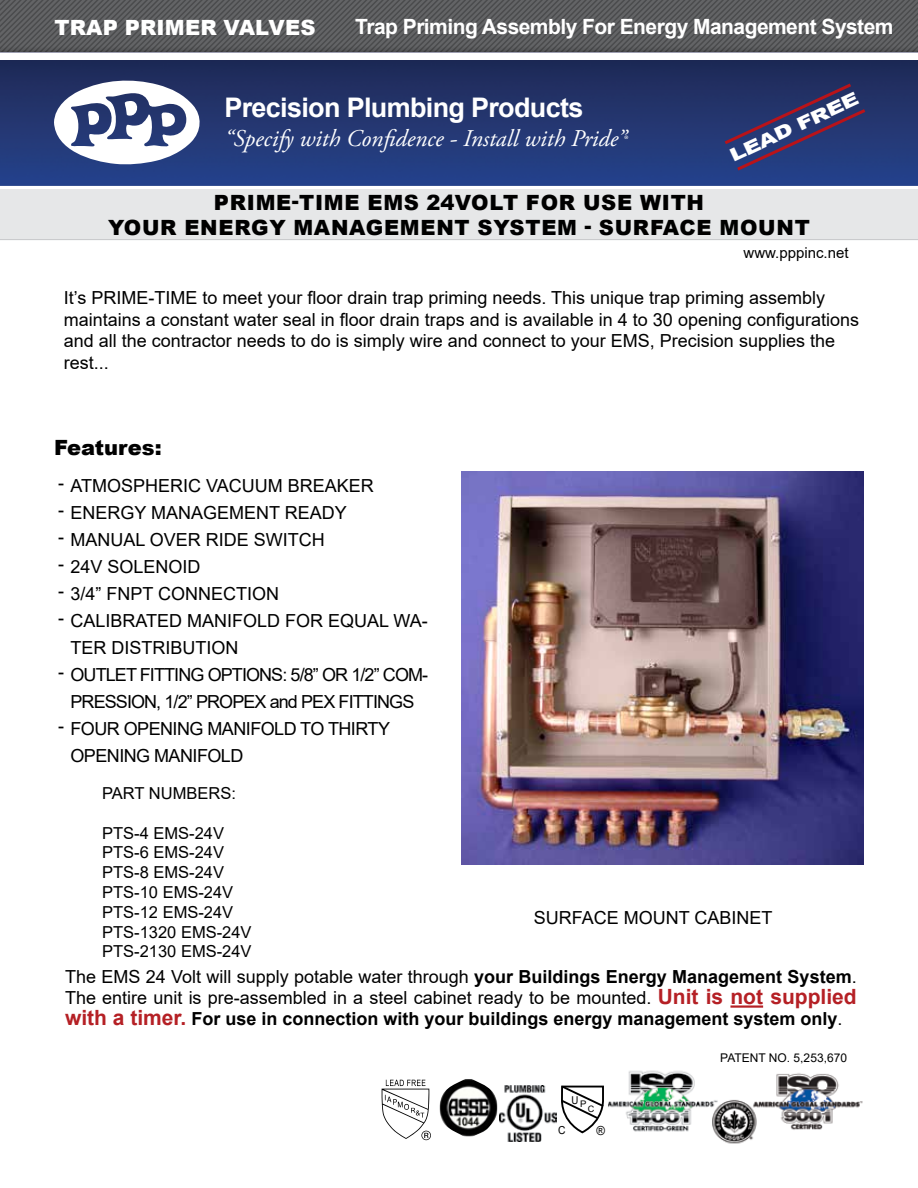
<style>
.page{position:relative;width:918px;height:1188px;background:#fff}
.page>*{position:absolute;margin:0;border:0;box-sizing:border-box;transform-origin:0 0}
.t1{font:700 27px "Arial";letter-spacing:-.025em;color:#fff}
.t2{font:italic 24px "Adobe Garamond Pro";color:#fff}
.t3{font:900 21px/25.2px "Arial";letter-spacing:.035em;color:#000;text-align:center}
.t4{font:700 21px "Arial";letter-spacing:-.025em;color:#fff}
.t5{font:900 21px "Arial";letter-spacing:.01em;color:#fff}
.t6{font:900 21px "Arial";color:#000}
.t7{font:18px/27px "Arial";color:#000}
.t8{font:900 18px "Arial";color:#fff;scale:1.31 1}
.t9{font:16.5px/19.8px "Arial";color:#000}
.t10{font:15px "Arial";color:#000}
.t11{font:12.45px "Arial";color:#000;scale:.93 1}
.t12{font:12px "Arial";color:#000}
.t13{font:10.95px "Arial";color:#000;scale:.93 1}
.t14{font:10.8px "Arial";color:#000;scale:.89 1}
.t15{font:8.85px "Arial";color:#000}
.s1{font-size:13.95px}
.s2{font-weight:700}
.s3{font-weight:700;font-size:21px;color:#b52025}
</style>
<div class="page">
<img style="left:0;top:173px;width:918px;height:13px">
<div style="left:0;top:189px;width:918px;height:51px;background:#e6e7e8"></div>
<hr style="left:730px;top:1005px;width:33px;height:3px;background:#b52025">
<img style="left:439px;top:1079px;width:59px;height:58px">
<img style="left:608px;top:1070px;width:254px;height:74px">
<img style="left:499px;top:1086px;width:58px;height:56px">
<img style="left:462px;top:471px;width:402px;height:394px">
<svg style="left:382px;top:1080px;width:49px;height:60px"></svg>
<svg style="left:0;top:0;width:918px;height:173px;background:#455073"></svg>
<svg style="left:561px;top:1085px;width:43px;height:47px"></svg>
<p class="t5" style="left:54px;top:12px;width:263px">TRAP PRIMER VALVES</p>
<p class="t4" style="left:355px;top:12px;width:540px">Trap Priming Assembly For Energy Management System</p>
<h1 class="t1" style="left:224px;top:88px;width:361px">Precision Plumbing Products</h1>
<h2 class="t2" style="left:224px;top:124px;width:404px">“Specify with Confidence - Install with Pride”<span class="s1">®</span></h2>
<p class="t8" style="left:725px;top:144px;width:108px;rotate:-25deg">LEAD FREE</p>
<p class="t3" style="left:108px;top:189px;width:703px">PRIME-TIME EMS 24VOLT FOR USE WITH<br>YOUR ENERGY MANAGEMENT SYSTEM - SURFACE MOUNT</p>
<p class="t10" style="left:744px;top:243px;width:107px">www.pppinc.net</p>
<p class="t7" style="left:64px;top:287px;width:797px;line-height:21.6px">It’s PRIME-TIME to meet your floor drain trap priming needs. This unique trap priming assembly maintains a constant water seal in floor drain traps and is available in 4 to 30 opening configurations and all the contractor needs to do is simply wire and connect to your EMS, Precision supplies the rest...</p>
<p class="t6" style="left:54px;top:432px;width:109px">Features:</p>
<p class="t7" style="left:71px;top:472px;width:359px">ATMOSPHERIC VACUUM BREAKER<br>ENERGY MANAGEMENT READY<br>MANUAL OVER RIDE SWITCH<br>24V SOLENOID<br>3/4” FNPT CONNECTION<br>CALIBRATED MANIFOLD FOR EQUAL WA-<br>TER DISTRIBUTION<br>OUTLET FITTING OPTIONS: 5/8” OR 1/2” COM-<br>PRESSION, 1/2” PROPEX and PEX FITTINGS<br>FOUR OPENING MANIFOLD TO THIRTY<br>OPENING MANIFOLD</p>
<p class="t7" style="left:58px;top:469px;width:7px;text-align:justify">- - - - - -</p>
<p class="t7" style="left:58px;top:658px;width:7px">-</p>
<p class="t7" style="left:58px;top:712px;width:7px">-</p>
<p class="t9" style="left:102px;top:783px;width:135px">PART NUMBERS:</p>
<p class="t9" style="left:102px;top:823px;width:151px">PTS-4 EMS-24V<br>PTS-6 EMS-24V<br>PTS-8 EMS-24V<br>PTS-10 EMS-24V<br>PTS-12 EMS-24V<br>PTS-1320 EMS-24V<br>PTS-2130 EMS-24V</p>
<p class="t7" style="left:65px;top:966px;width:793px;line-height:21px;text-align:justify">The EMS 24 Volt will supply potable water through <span class="s2">your Buildings Energy Management System</span>.<br>The entire unit is pre-assembled in a steel cabinet ready to be mounted. <span class="s3">Unit is not supplied with a timer.</span> <span class="s2">For use in connection with your buildings energy management system only</span>.</p>
<p class="t7" style="left:534px;top:904px;width:240px">SURFACE MOUNT CABINET</p>
<p class="t14" style="left:572px;top:1093px;width:18px">U<sub>P</sub></p>
<p class="t15" style="left:588px;top:1102px;width:8px">C</p>
<p class="t13" style="left:558px;top:1123px;width:9px">C</p>
<p class="t11" style="left:596px;top:1122px;width:11px">®</p>
<p class="t12" style="left:720px;top:1049px;width:128px">PATENT NO. 5,253,670</p>
</div>
